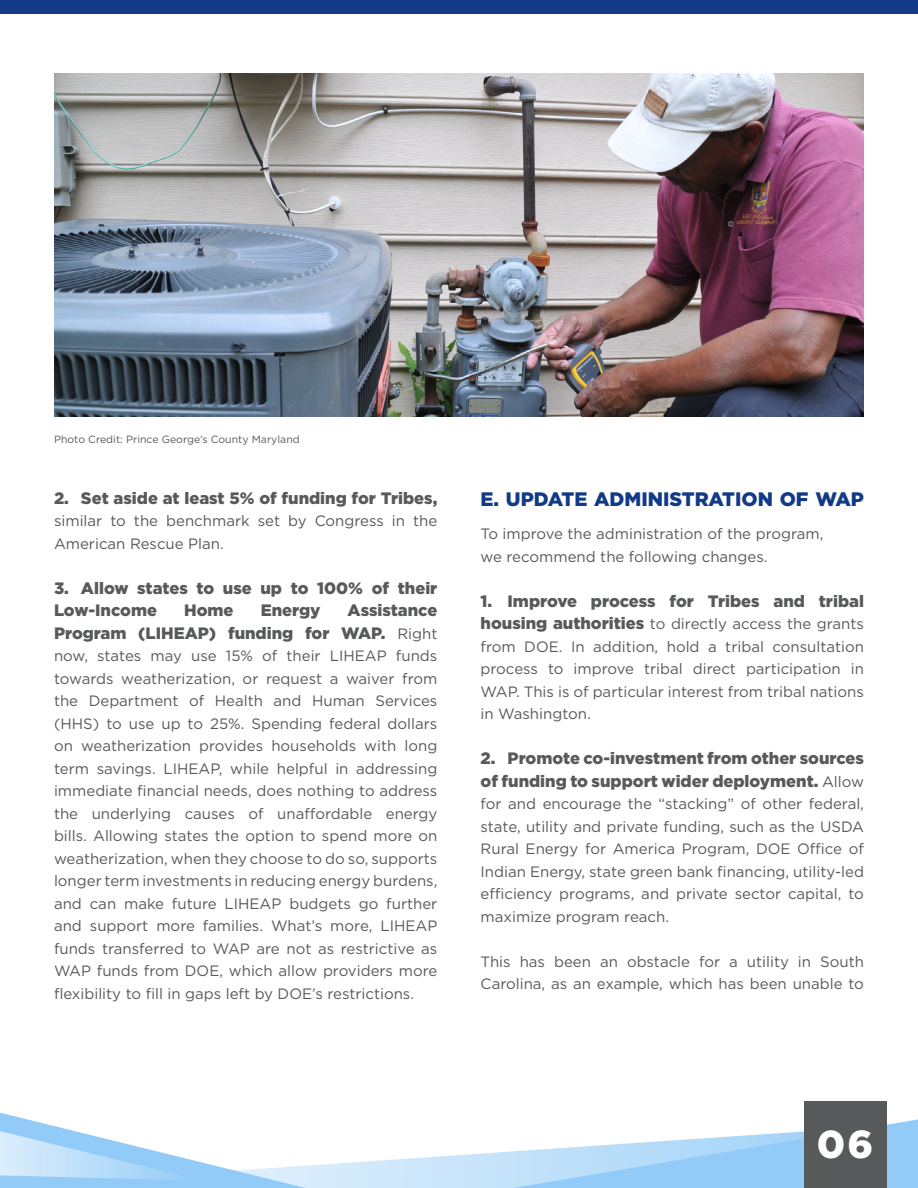
<style>
.page{position:relative;width:918px;height:1188px;background:#fff}
.page>*{position:absolute;margin:0;border:0;box-sizing:border-box;transform-origin:0 0}
.t1{font:900 39px "Gotham";color:#fff}
.t2{font:900 19.5px "Gotham";color:#133a86}
.t3{font:900 16.5px/22.5px "Gotham";color:#58595b}
.t4{font:15px/22.5px "Gotham";color:#58595b}
.t5{font:10.5px "Gotham";color:#58595b}
.s1{font-weight:400;font-size:15px}
.s2{font-weight:900;font-size:16.5px}
</style>
<div class="page">
<svg style="left:0;top:1113px;width:918px;height:75px"></svg>
<div style="left:804px;top:1101px;width:82px;height:87px;background:#58595b"></div>
<div style="left:0;top:0;width:918px;height:14px;background:#133a86"></div>
<img style="left:54px;top:74px;width:810px;height:343px">
<p class="t5" style="left:54px;top:433px;width:247px">Photo Credit: Prince George’s County Maryland</p>
<p class="t3" style="left:54px;top:486px;width:385px">2. Set aside at least 5% of funding for Tribes,</p>
<p class="t4" style="left:54px;top:510px;width:385px">similar to the benchmark set by Congress in the<br>American Rescue Plan.</p>
<p class="t3" style="left:54px;top:576px;width:385px">3. Allow states to use up to 100% of their<br>Low-Income</p>
<p class="t3" style="left:54px;top:599px;width:385px;text-align:right">Assistance<br>Program (LIHEAP) funding for WAP. <span class="s1">Right</span></p>
<p class="t4" style="left:54px;top:645px;width:385px;text-align:justify">now, states may use 15% of their LIHEAP funds towards weatherization, or request a waiver from the Department of Health and Human Services (HHS) to use up to 25%. Spending federal dollars on weatherization provides households with long term savings. LIHEAP, while helpful in addressing immediate financial needs, does nothing to address the underlying causes of unaffordable energy bills. Allowing states the option to spend more on weatherization, when they choose to do so, supports longer term investments in reducing energy burdens, and can make future LIHEAP budgets go further and support more families. What’s more, LIHEAP funds transferred to WAP are not as restrictive as WAP funds from DOE, which allow providers more flexibility to fill in gaps left by DOE’s restrictions.</p>
<p class="t3" style="left:184px;top:599px;width:51px">Home</p>
<p class="t3" style="left:261px;top:599px;width:61px">Energy</p>
<p class="t2" style="left:481px;top:488px;width:385px">E. UPDATE ADMINISTRATION OF WAP</p>
<p class="t4" style="left:481px;top:523px;width:344px">To improve the administration of the program, we recommend the following changes.</p>
<p class="t3" style="left:481px;top:589px;width:385px">1. Improve process for Tribes and tribal</p>
<p class="t4" style="left:481px;top:613px;width:385px;text-align:justify"><span class="s2">housing authorities</span> to directly access the grants from DOE. In addition, hold a tribal consultation process to improve tribal direct participation in WAP. This is of particular interest from tribal nations in Washington.</p>
<p class="t3" style="left:481px;top:747px;width:385px">2. Promote co-investment from other sources of funding to support wider deployment. <span class="s1">Allow</span></p>
<p class="t4" style="left:481px;top:793px;width:385px;text-align:justify">for and encourage the “stacking” of other federal, state, utility and private funding, such as the USDA Rural Energy for America Program, DOE Office of Indian Energy, state green bank financing, utility-led efficiency programs, and private sector capital, to maximize program reach.</p>
<p class="t4" style="left:481px;top:950px;width:385px">This has been an obstacle for a utility in South<br>Carolina, as an example, which has been unable to</p>
<p class="t1" style="left:817px;top:1122px;width:58px">06</p>
</div>
